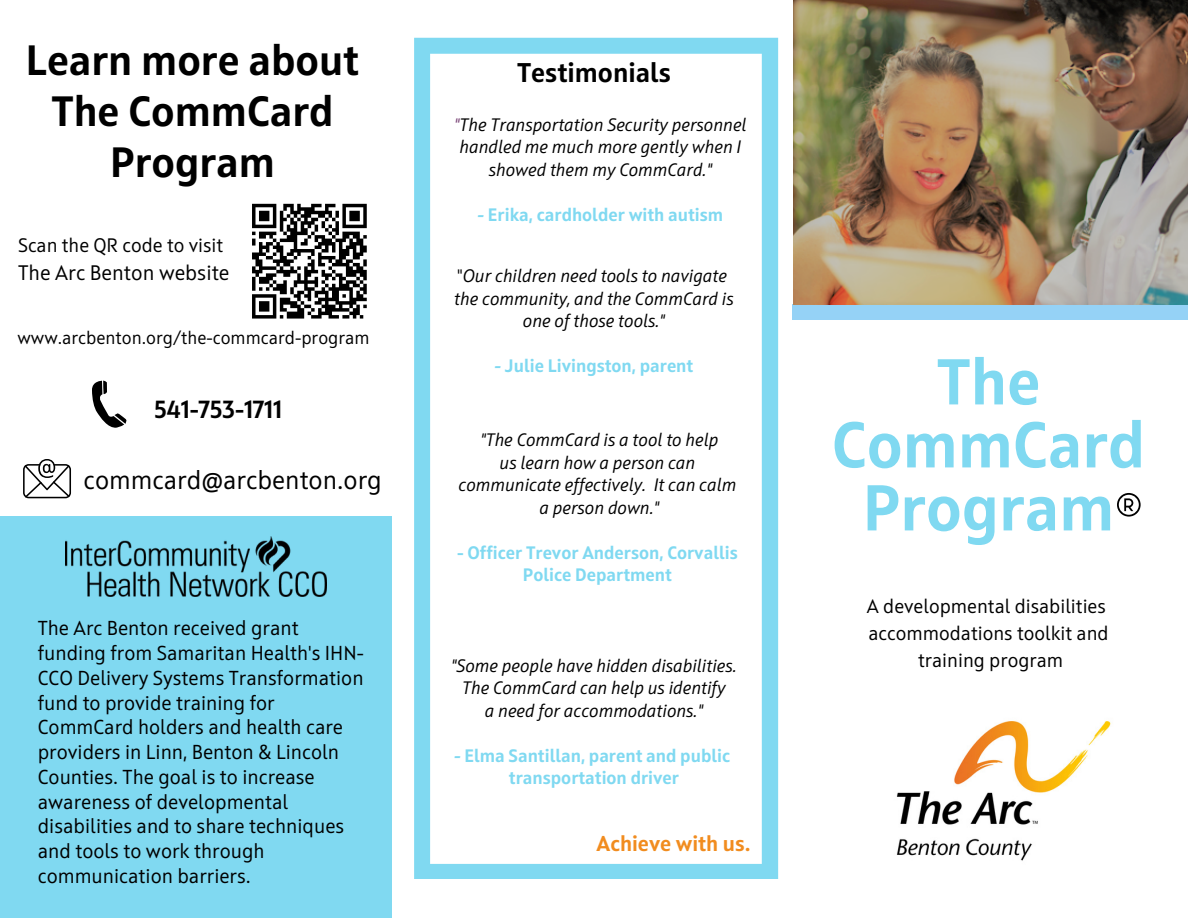
<style>
.page{position:relative;width:1188px;height:918px;background:#fff}
.page>*{position:absolute;margin:0;border:0;box-sizing:border-box;transform-origin:0 0}
.t1{font:700 64.5px/63px "Squad";color:#80d9f1;text-align:center}
.t2{font:700 42.3px/50.7px "Squad";color:#000;text-align:center}
.t3{font:700 27px "Squad";color:#000}
.t4{font:25.8px "Squad";color:#000}
.t5{font:700 24.75px "Squad";color:#000}
.t6{font:700 21.45px "Squad";color:#f18c1f}
.t7{font:21px "Squad";color:#000}
.t8{font:20.1px/24.8px "Squad";color:#000}
.t9{font:19.5px/27px "Squad";color:#000;text-align:center}
.t10{font:italic 18px/22.5px "Squad";color:#000;text-align:center}
.t11{font:700 18px/22.5px "Squad";color:#80d9f1;text-align:center}
.t12{font:18px "Squad";color:#000}
.s1{color:#7a4477}
.s2{font-style:italic}
.s3{font-style:normal}
</style>
<div class="page">
<div style="left:792px;top:304px;width:396px;height:15px;background:#95d2f6"></div>
<svg style="left:1117px;top:493px;width:24px;height:24px"></svg>
<div style="left:0;top:516px;width:392px;height:402px;background:#80d9f1"></div>
<svg style="left:414px;top:38px;width:364px;height:841px"></svg>
<svg style="left:92px;top:380px;width:35px;height:48px"></svg>
<svg style="left:23px;top:459px;width:48px;height:39px"></svg>
<img style="left:66px;top:537px;width:261px;height:59px">
<svg style="left:252px;top:204px;width:115px;height:115px"></svg>
<img style="left:896px;top:721px;width:215px;height:140px">
<img style="left:793px;top:0;width:395px;height:305px">
<h2 class="t2" style="left:26px;top:39px;width:335px">Learn more about<br>The CommCard<br>Program</h2>
<p class="t9" style="left:18px;top:233px;width:207px">Scan the QR code to visit</p>
<p class="t7" style="left:18px;top:264px;width:213px">The Arc Benton website</p>
<p class="t12" style="left:17px;top:330px;width:354px">www.arcbenton.org/the-commcard-program</p>
<h3 class="t5" style="left:154px;top:399px;width:130px">541-753-1711</h3>
<h3 class="t4" style="left:84px;top:469px;width:300px">commcard@arcbenton.org</h3>
<p class="t8" style="left:38px;top:618px;width:328px">The Arc Benton received grant funding from Samaritan Health's IHN-<br>CCO Delivery Systems Transformation fund to provide training for<br>CommCard holders and health care providers in Linn, Benton &amp; Lincoln<br>Counties. The goal is to increase awareness of developmental disabilities and to share techniques and tools to work through communication barriers.</p>
<h3 class="t3" style="left:517px;top:61px;width:155px">Testimonials</h3>
<p class="t10" style="left:454px;top:114px;width:294px"><span class="s1">"</span>The Transportation Security personnel handled me much more gently when I showed them my CommCard."</p>
<p class="t11" style="left:478px;top:204px;width:247px"><span class="s2">-</span> Erika, cardholder with autism</p>
<p class="t10" style="left:454px;top:266px;width:281px"><span class="s3">"</span>Our children need tools to navigate the community, and the CommCard is one of those tools."</p>
<p class="t11" style="left:495px;top:356px;width:200px"><span class="s2">-</span> Julie Livingston, parent</p>
<p class="t10" style="left:458px;top:430px;width:279px">"The CommCard is a tool to help<br>us learn how a person can communicate effectively. It can calm a person down."</p>
<p class="t11" style="left:457px;top:543px;width:282px">- Officer Trevor Anderson, Corvallis<br>Police Department</p>
<p class="t10" style="left:451px;top:656px;width:287px">"Some people have hidden disabilities.<br>The CommCard can help us identify<br>a need for accommodations."</p>
<p class="t11" style="left:454px;top:746px;width:278px"><span class="s2">-</span> Elma Santillan, parent and public transportation driver</p>
<p class="t6" style="left:597px;top:834px;width:156px">Achieve with us.</p>
<h1 class="t1" style="left:832px;top:356px;width:315px">The<br>CommCard<br>Program</h1>
<p class="t9" style="left:867px;top:594px;width:243px">A developmental disabilities accommodations toolkit and training program</p>
</div>
